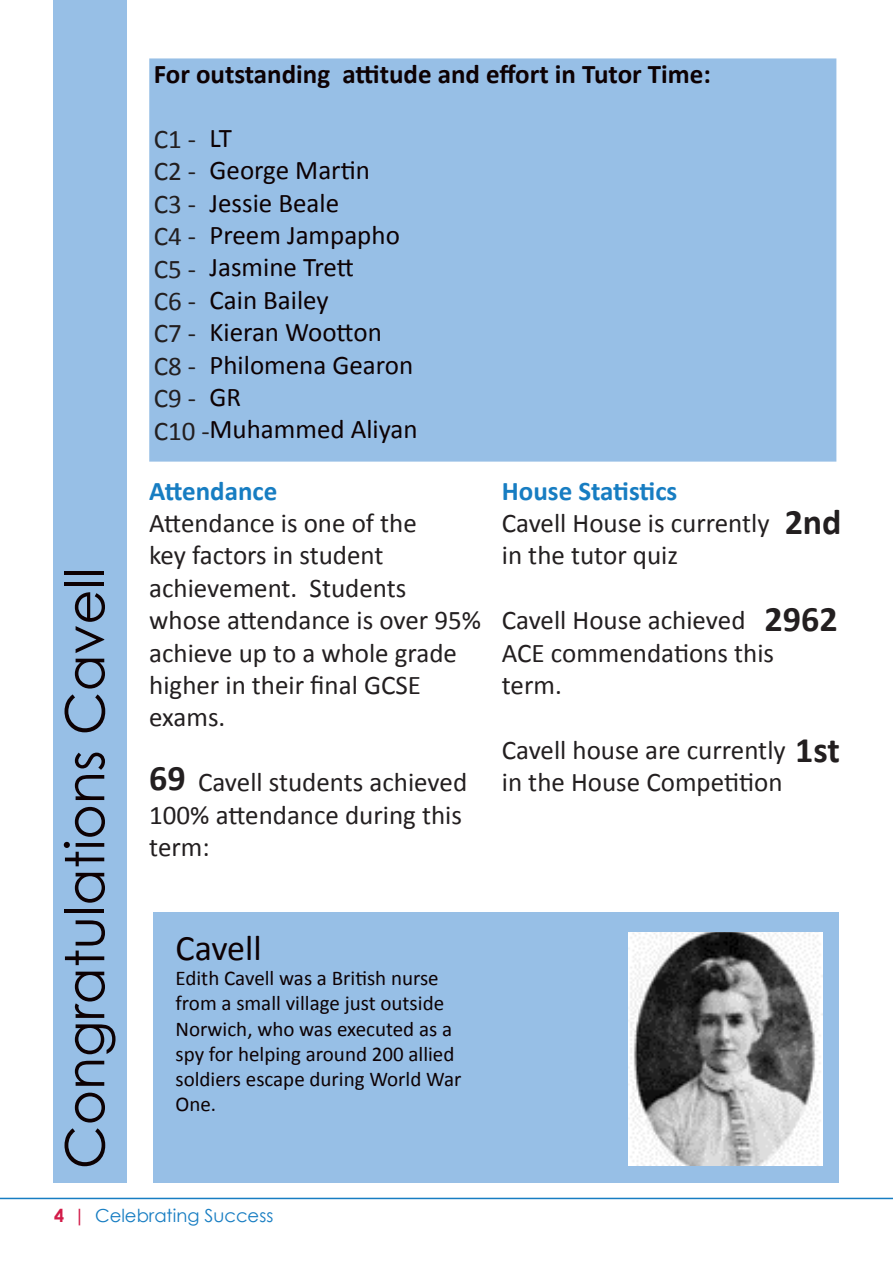
<style>
.page{position:relative;width:893px;height:1263px;background:#fff}
.page>*{position:absolute;margin:0;border:0;box-sizing:border-box;transform-origin:0 0}
.t1{font:54px "Century Gothic";color:#0d0103}
.t2{font:700 36px "Calibri";color:#231f20}
.t3{font:36px "Calibri";color:#0d0103}
.t4{font:27px/32.4px "Calibri";color:#231f20}
.t5{font:27px "Calibri";color:#0d0103}
.t6{font:700 27px "Calibri";color:#0d0103}
.t7{font:700 27px "Calibri";color:#177dc2}
.t8{font:21px/25.2px "Calibri";color:#0d0103}
.t9{font:18px "Century Gothic";color:#177dc2}
.s1{color:#0d0103}
.s2{font-weight:700;color:#d21c49}
</style>
<div class="page">
<hr style="left:0;top:1198px;width:893px;height:1px;background:#177dc2">
<div style="left:53px;top:0;width:73px;height:1182px;background:#97bfe6"></div>
<div style="left:154px;top:912px;width:685px;height:270px;background:#97bfe6"></div>
<div style="left:151px;top:61px;width:683px;height:398px;background:#97bfe6"></div>
<div style="left:149px;top:58px;width:687px;height:404px;border:4px solid #97bfe6"></div>
<img style="left:629px;top:933px;width:194px;height:233px">
<p class="t6" style="left:154px;top:57px;width:559px">For outstanding attitude and effort in Tutor Time:</p>
<h1 class="t1" style="left:47px;top:1169px;width:603px;rotate:-90deg">Congratulations Cavell</h1>
<p class="t5" style="left:209px;top:121px;width:24px">LT</p>
<p class="t5" style="left:209px;top:153px;width:162px">George Martin</p>
<p class="t5" style="left:209px;top:186px;width:131px">Jessie Beale</p>
<p class="t5" style="left:209px;top:218px;width:192px">Preem Jampapho</p>
<p class="t5" style="left:209px;top:250px;width:146px">Jasmine Trett</p>
<p class="t5" style="left:209px;top:283px;width:121px">Cain Bailey</p>
<p class="t5" style="left:209px;top:315px;width:174px">Kieran Wootton</p>
<p class="t5" style="left:209px;top:348px;width:205px">Philomena Gearon</p>
<p class="t5" style="left:209px;top:380px;width:33px">GR</p>
<p class="t4" style="left:154px;top:123px;width:265px">C1 -<br>C2 -<br>C3 -<br>C4 -<br>C5 -<br>C6 -<br>C7 -<br>C8 -<br>C9 -<br>C10 -<span class="s1">Muhammed Aliyan</span></p>
<p class="t7" style="left:149px;top:473px;width:130px">Attendance</p>
<p class="t4" style="left:149px;top:507px;width:333px">Attendance is one of the<br>key factors in student achievement. Students whose attendance is over 95% achieve up to a whole grade higher in their final GCSE exams.</p>
<p class="t2" style="left:149px;top:755px;width:38px">69</p>
<p class="t4" style="left:149px;top:766px;width:319px;text-indent:49px">Cavell students achieved<br>100% attendance during this term:</p>
<h2 class="t3" style="left:176px;top:925px;width:88px">Cavell</h2>
<p class="t8" style="left:176px;top:966px;width:287px">Edith Cavell was a British nurse from a small village just outside<br>Norwich, who was executed as a spy for helping around 200 allied soldiers escape during World War<br>One.</p>
<p class="t9" style="left:54px;top:1203px;width:221px"><span class="s2">4 |</span> Celebrating Success</p>
<p class="t7" style="left:502px;top:473px;width:177px">House Statistics</p>
<p class="t4" style="left:502px;top:507px;width:269px">Cavell House is currently in the tutor quiz</p>
<p class="t2" style="left:785px;top:499px;width:58px">2nd</p>
<p class="t2" style="left:765px;top:596px;width:75px">2962</p>
<p class="t4" style="left:502px;top:604px;width:274px">Cavell House achieved<br>ACE commendations this term.</p>
<p class="t4" style="left:502px;top:734px;width:285px">Cavell house are currently in the House Competition</p>
<p class="t2" style="left:795px;top:727px;width:46px">1st</p>
</div>
